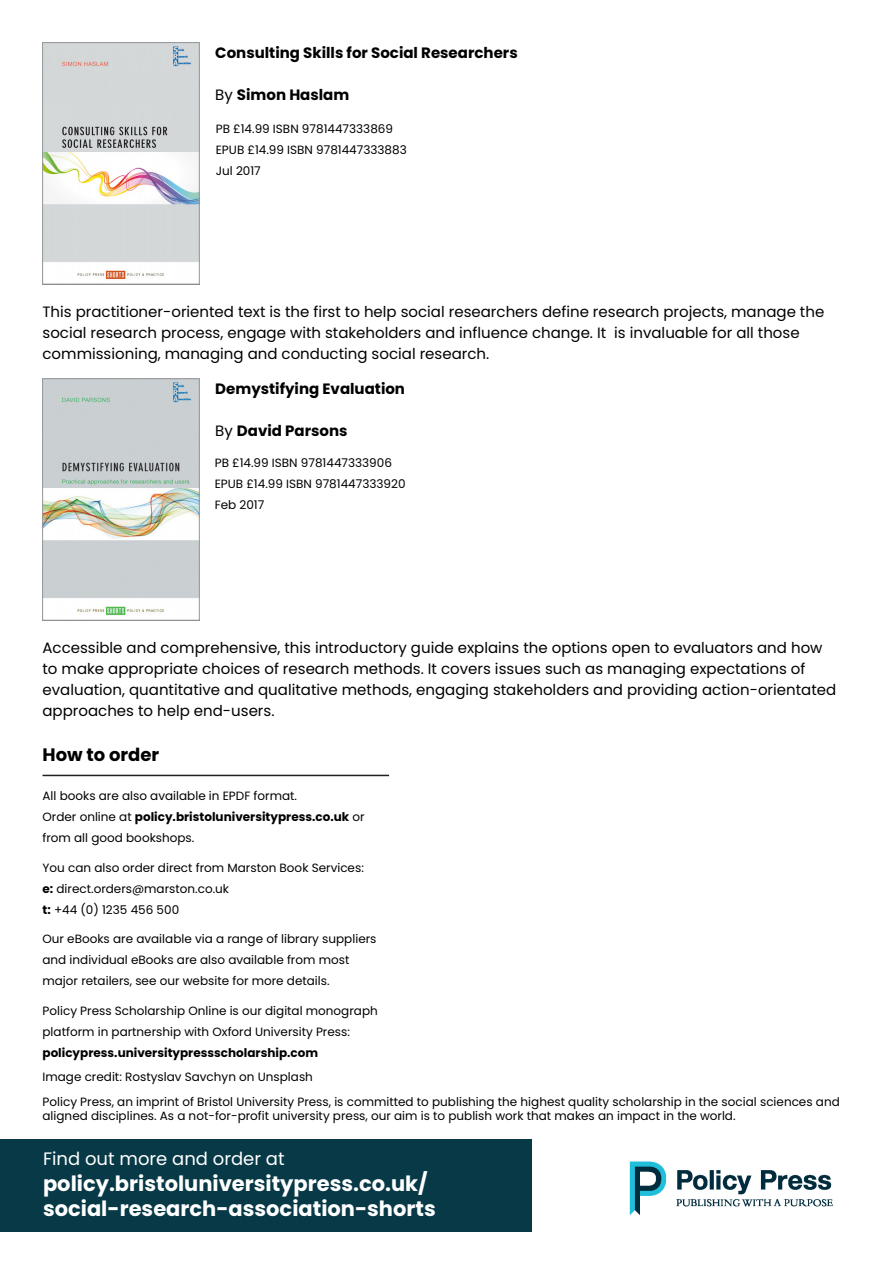
<style>
.page{position:relative;width:893px;height:1263px;background:#fff}
.page>*{position:absolute;margin:0;border:0;box-sizing:border-box;transform-origin:0 0}
.Find_out_more{font:700 21px/25.5px "Poppins";color:#fff}
.Find_out_more-2{font:18px "Poppins";color:#fff}
.t1{font:700 18px "Poppins";color:#000}
.Small_Print{font:15px/21px "Poppins";color:#000}
.Small_Print-2{font:700 15px "Poppins";color:#000}
.Small_Print-3{font:12px/21px "Poppins";color:#000}
.s1{font-weight:400}
.s2{font-weight:700}
</style>
<div class="page">
<div style="left:0;top:1138px;width:531px;height:93px;background:#073947"></div>
<img style="left:629px;top:1161px;width:204px;height:54px">
<img style="left:45px;top:45px;width:152px;height:235px">
<div style="left:43px;top:43px;width:156px;height:241px;border:1px solid #939598"></div>
<img style="left:45px;top:381px;width:152px;height:235px">
<div style="left:43px;top:379px;width:156px;height:241px;border:1px solid #939598"></div>
<hr style="left:43px;top:775px;width:346px;height:1px;background:#231f20">
<p class="Small_Print-2" style="left:215px;top:44px;width:304px">Consulting Skills for Social Researchers</p>
<p class="Small_Print-2" style="left:215px;top:86px;width:136px"><span class="s1">By</span> Simon Haslam</p>
<p class="Small_Print-3" style="left:216px;top:118px;width:179px">PB £14.99 ISBN 9781447333869</p>
<p class="Small_Print-3" style="left:216px;top:139px;width:193px">EPUB £14.99 ISBN 9781447333883</p>
<p class="Small_Print-3" style="left:216px;top:160px;width:47px">Jul 2017</p>
<p class="Small_Print" style="left:43px;top:302px;width:783px">This practitioner-oriented text is the first to help social researchers define research projects, manage the social research process, engage with stakeholders and influence change. It is invaluable for all those commissioning, managing and conducting social research.</p>
<p class="Small_Print-2" style="left:215px;top:380px;width:191px">Demystifying Evaluation</p>
<p class="Small_Print-2" style="left:215px;top:422px;width:134px"><span class="s1">By</span> David Parsons</p>
<p class="Small_Print-3" style="left:215px;top:452px;width:179px">PB £14.99 ISBN 9781447333906</p>
<p class="Small_Print-3" style="left:215px;top:473px;width:192px">EPUB £14.99 ISBN 9781447333920</p>
<p class="Small_Print-3" style="left:215px;top:494px;width:51px">Feb 2017</p>
<p class="Small_Print" style="left:43px;top:638px;width:795px">Accessible and comprehensive, this introductory guide explains the options open to evaluators and how to make appropriate choices of research methods. It covers issues such as managing expectations of evaluation, quantitative and qualitative methods, engaging stakeholders and providing action-orientated approaches to help end-users.</p>
<p class="t1" style="left:43px;top:744px;width:118px">How to order</p>
<p class="Small_Print-3" style="left:43px;top:785px;width:256px">All books are also available in EPDF format.</p>
<p class="Small_Print-3" style="left:43px;top:806px;width:324px">Order online at <span class="s2">policy.bristoluniversitypress.co.uk</span> or from all good bookshops.</p>
<p class="Small_Print-3" style="left:43px;top:857px;width:323px">You can also order direct from Marston Book Services:</p>
<p class="Small_Print-3" style="left:43px;top:878px;width:188px"><span class="s2">e:</span> direct.orders@marston.co.uk <span class="s2">t:</span> +44 (0) 1235 456 500</p>
<p class="Small_Print-3" style="left:43px;top:928px;width:335px">Our eBooks are available via a range of library suppliers and individual eBooks are also available from most major retailers, see our website for more details.</p>
<p class="Small_Print-3" style="left:43px;top:1000px;width:337px">Policy Press Scholarship Online is our digital monograph platform in partnership with Oxford University Press: <span class="s2">policypress.universitypressscholarship.com</span></p>
<p class="Small_Print-3" style="left:43px;top:1066px;width:272px">Image credit: Rostyslav Savchyn on Unsplash</p>
<p class="Small_Print-3" style="left:43px;top:1094px;width:799px;line-height:14.4px">Policy Press, an imprint of Bristol University Press, is committed to publishing the highest quality scholarship in the social sciences and aligned disciplines. As a not-for-profit university press, our aim is to publish work that makes an impact in the world.</p>
<p class="Find_out_more-2" style="left:43px;top:1148px;width:243px">Find out more and order at</p>
<p class="Find_out_more" style="left:43px;top:1171px;width:394px">policy.bristoluniversitypress.co.uk/ social-research-association-shorts</p>
</div>
